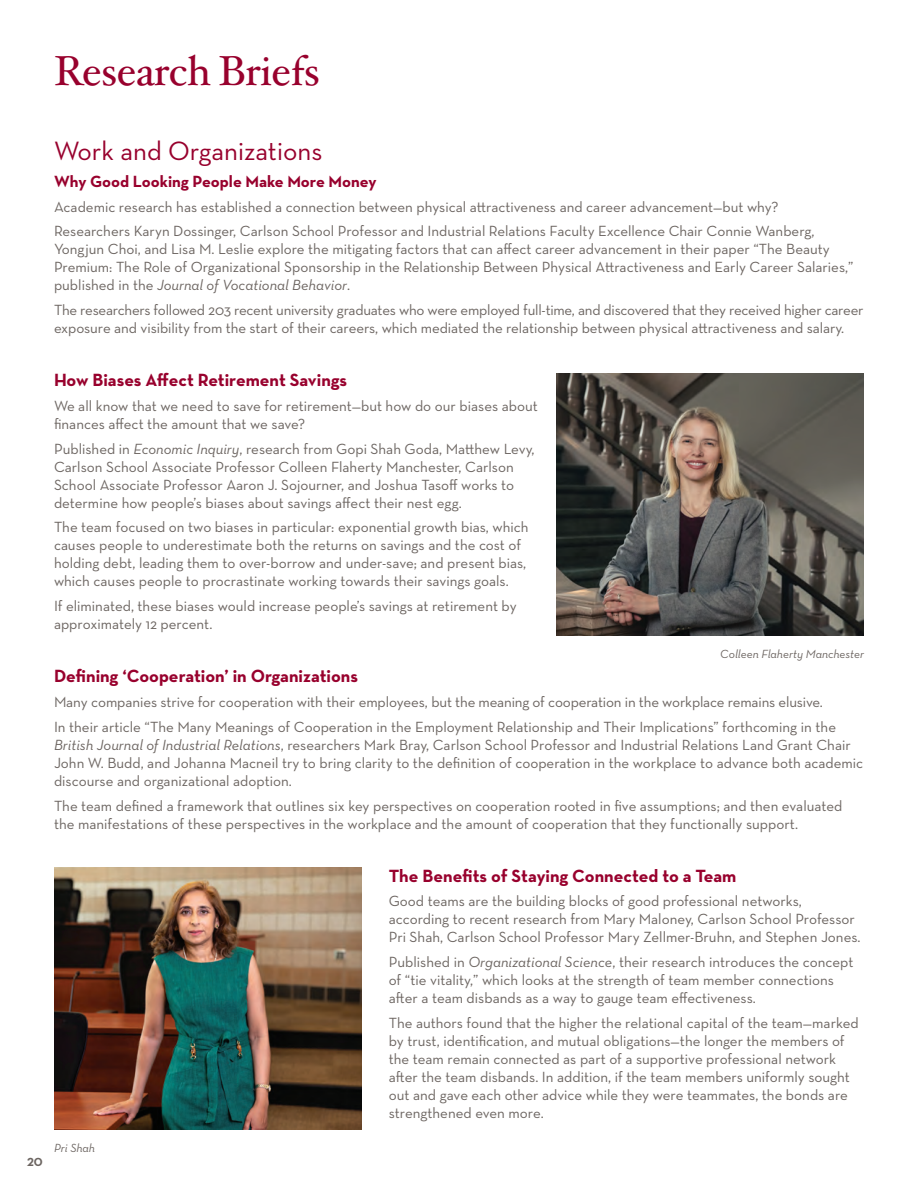
<style>
.page{position:relative;width:918px;height:1188px;background:#fff}
.page>*{position:absolute;margin:0;border:0;box-sizing:border-box;transform-origin:0 0}
.t1{font:42px "Hoefler Text";letter-spacing:-.015em;color:#98012d}
.t2{font:27px "Neutraface Text";color:#98012d}
.t3{font:700 18px "Neutraface Text";color:#98012d}
.t4{font:700 16.5px "Neutraface Text";color:#98012d}
.t5{font:15px/18px "Neutraface Text";color:#6c6561}
.t6{font:italic 12px "Neutraface Text";color:#6c6561}
.t7{font:700 12px "Neutraface Text";color:#6c6561}
.s1{font-style:italic}
</style>
<div class="page">
<img style="left:54px;top:868px;width:308px;height:261px">
<img style="left:556px;top:373px;width:308px;height:262px">
<h1 class="t1" style="left:54px;top:46px;width:267px">Research Briefs</h1>
<p class="t7" style="left:27px;top:1154px;width:17px">20</p>
<h2 class="t2" style="left:54px;top:134px;width:270px">Work and Organizations</h2>
<p class="t4" style="left:54px;top:171px;width:324px">Why Good Looking People Make More Money</p>
<p class="t5" style="left:54px;top:194px;width:762px;line-height:24.8px">Academic research has established a connection between physical attractiveness and career advancement—but why?<br>Researchers Karyn Dossinger, Carlson School Professor and Industrial Relations Faculty Excellence Chair Connie Wanberg,</p>
<p class="t5" style="left:54px;top:240px;width:801px">Yongjun Choi, and Lisa M. Leslie explore the mitigating factors that can affect career advancement in their paper “The Beauty<br>Premium: The Role of Organizational Sponsorship in the Relationship Between Physical Attractiveness and Early Career Salaries,” published in the <span class="s1">Journal of Vocational Behavior</span>.</p>
<p class="t5" style="left:54px;top:301px;width:811px">The researchers followed 203 recent university graduates who were employed full-time, and discovered that they received higher career exposure and visibility from the start of their careers, which mediated the relationship between physical attractiveness and salary.</p>
<p class="t3" style="left:54px;top:369px;width:295px">How Biases Affect Retirement Savings</p>
<p class="t5" style="left:54px;top:397px;width:485px">We all know that we need to save for retirement—but how do our biases about finances affect the amount that we save?</p>
<p class="t5" style="left:54px;top:439px;width:482px">Published in <span class="s1">Economic Inquiry</span>, research from Gopi Shah Goda, Matthew Levy, Carlson School Associate Professor Colleen Flaherty Manchester, Carlson School Associate Professor Aaron J. Sojourner, and Joshua Tasoff works to determine how people’s biases about savings affect their nest egg.</p>
<p class="t5" style="left:54px;top:518px;width:476px">The team focused on two biases in particular: exponential growth bias, which causes people to underestimate both the returns on savings and the cost of holding debt, leading them to over-borrow and under-save; and present bias, which causes people to procrastinate working towards their savings goals.</p>
<p class="t5" style="left:54px;top:597px;width:464px">If eliminated, these biases would increase people’s savings at retirement by approximately 12 percent.</p>
<p class="t3" style="left:54px;top:665px;width:306px">Defining ‘Cooperation’ in Organizations</p>
<p class="t5" style="left:54px;top:689px;width:784px;line-height:24.8px">Many companies strive for cooperation with their employees, but the meaning of cooperation in the workplace remains elusive.<br>In their article “The Many Meanings of Cooperation in the Employment Relationship and Their Implications” forthcoming in the</p>
<p class="t5" style="left:54px;top:735px;width:811px"><span class="s1">British Journal of Industrial Relations</span>, researchers Mark Bray, Carlson School Professor and Industrial Relations Land Grant Chair<br>John W. Budd, and Johanna Macneil try to bring clarity to the definition of cooperation in the workplace to advance both academic discourse and organizational adoption.</p>
<p class="t5" style="left:54px;top:796px;width:790px">The team defined a framework that outlines six key perspectives on cooperation rooted in five assumptions; and then evaluated the manifestations of these perspectives in the workplace and the amount of cooperation that they functionally support.</p>
<p class="t3" style="left:389px;top:864px;width:349px">The Benefits of Staying Connected to a Team</p>
<p class="t5" style="left:389px;top:892px;width:473px">Good teams are the building blocks of good professional networks, according to recent research from Mary Maloney, Carlson School Professor<br>Pri Shah, Carlson School Professor Mary Zellmer-Bruhn, and Stephen Jones.</p>
<p class="t5" style="left:389px;top:953px;width:466px">Published in <span class="s1">Organizational Science</span>, their research introduces the concept of “tie vitality,” which looks at the strength of team member connections after a team disbands as a way to gauge team effectiveness.</p>
<p class="t5" style="left:389px;top:1014px;width:471px">The authors found that the higher the relational capital of the team—marked by trust, identification, and mutual obligations—the longer the members of the team remain connected as part of a supportive professional network after the team disbands. In addition, if the team members uniformly sought out and gave each other advice while they were teammates, the bonds are strengthened even more.</p>
<p class="t6" style="left:720px;top:646px;width:145px">Colleen Flaherty Manchester</p>
<p class="t6" style="left:54px;top:1141px;width:43px">Pri Shah</p>
</div>
